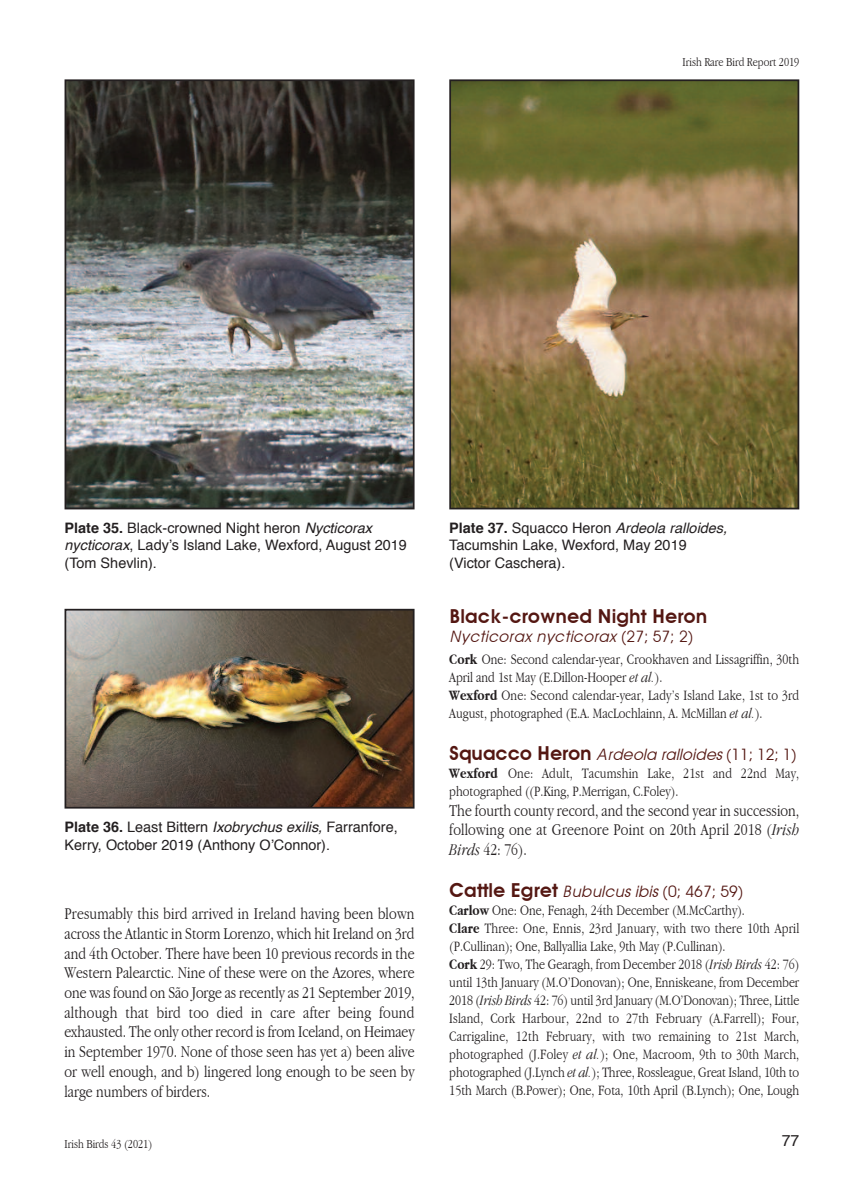
<style>
.page{position:relative;width:844px;height:1191px;background:#fff}
.page>*{position:absolute;margin:0;border:0;box-sizing:border-box;transform-origin:0 0}
.t1{font:600 19.25px "Avant Garde";color:#541712}
.t2{font:300 condensed 17.15px/19.6px "Garamond";color:#231f20;text-align:justify}
.t3{font:italic 15.75px "Avant Garde";color:#541712}
.t4{font:15.75px "Helvetica";color:#231f20}
.t5{font:300 condensed 14.88px/17.8px "Garamond";letter-spacing:.005em;color:#231f20}
.t6{font:14.35px/17.8px "Helvetica";color:#231f20}
.t7{font:300 condensed 12.6px "Garamond";color:#231f20}
.s1{font-weight:700}
.s2{font-style:italic}
.s3{font-style:normal}
.s4{font-family:"Garamond Narrow";font-weight:400;font-style:italic;font-stretch:normal}
.s5{font-weight:600;font-style:normal;font-size:19.25px}
</style>
<div class="page">
<img style="left:67px;top:612px;width:344px;height:193px">
<div style="left:64px;top:609px;width:350px;height:199px;border:2px solid #231f20"></div>
<img style="left:452px;top:82px;width:344px;height:424px">
<div style="left:449px;top:79px;width:350px;height:430px;border:2px solid #231f20"></div>
<img style="left:67px;top:82px;width:344px;height:424px">
<div style="left:64px;top:79px;width:350px;height:430px;border:2px solid #231f20"></div>
<p class="t7" style="left:682px;top:55px;width:118px">Irish Rare Bird Report 2019</p>
<p class="t6" style="left:64px;top:520px;width:344px"><span class="s1">Plate 35.</span> Black-crowned Night heron <span class="s2">Nycticorax nycticorax</span>, Lady’s Island Lake, Wexford, August 2019 (Tom Shevlin).</p>
<p class="t6" style="left:64px;top:819px;width:335px"><span class="s1">Plate 36.</span> Least Bittern <span class="s2">Ixobrychus exilis,</span> Farranfore,<br>Kerry, October 2019 (Anthony O’Connor).</p>
<p class="t2" style="left:64px;top:904px;width:351px">Presumably this bird arrived in Ireland having been blown across the Atlantic in Storm Lorenzo, which hit Ireland on 3rd and 4th October. There have been 10 previous records in the Western Palearctic. Nine of these were on the Azores, where one was found on São Jorge as recently as 21 September 2019, although that bird too died in care after being found exhausted. The only other record is from Iceland, on Heimaey in September 1970. None of those seen has yet a) been alive or well enough, and b) lingered long enough to be seen by large numbers of birders.</p>
<p class="t6" style="left:449px;top:520px;width:279px"><span class="s1">Plate 37.</span> Squacco Heron <span class="s2">Ardeola ralloides,<br></span>Tacumshin Lake, Wexford, May 2019 (Victor Caschera).</p>
<p class="t1" style="left:449px;top:606px;width:259px">Black-crowned Night Heron</p>
<p class="t3" style="left:449px;top:629px;width:246px">Nycticorax nycticorax <span class="s3">( 2 7 ; 5 7 ; 2 )</span></p>
<p class="t5" style="left:449px;top:650px;width:351px"><span class="s1">Cork</span> One: Second calendar-year, Crookhaven and Lissagriffin, 30th April and 1st May (E.Dillon-Hooper <span class="s4">et al.</span>).<br><span class="s1">Wexford</span> One: Second calendar-year, Lady’s Island Lake, 1st to 3rd August, photographed (E.A. MacLochlainn, A. McMillan <span class="s4">et al.</span>).</p>
<p class="t3" style="left:449px;top:746px;width:349px"><span class="s5">Squacco Heron</span> Ardeolaralloides<span class="s3">(11; 12; 1)</span></p>
<p class="t5" style="left:449px;top:764px;width:351px"><span class="s1">Wexford</span> One: Adult, Tacumshin Lake, 21st and 22nd May, photographed ((P.King, P.Merrigan, C.Foley).</p>
<p class="t2" style="left:449px;top:800px;width:351px">The fourth county record, and the second year in succession, following one at Greenore Point on 20th April 2018 (<span class="s4">Irish Birds</span> 42: 76).</p>
<p class="t3" style="left:449px;top:884px;width:296px"><span class="s5">Cattle Egret</span> Bubulcusibis<span class="s3">(0; 467; 59)</span></p>
<p class="t5" style="left:449px;top:901px;width:351px"><span class="s1">Carlow</span> One: One, Fenagh, 24th December (M.McCarthy).<br><span class="s1">Clare</span> Three: One, Ennis, 23rd January, with two there 10th April (P.Cullinan); One, Ballyallia Lake, 9th May (P.Cullinan).<br><span class="s1">Cork</span> 29: Two, The Gearagh, from December 2018 (<span class="s4">Irish Birds</span> 42: 76) until 13th January (M.O’Donovan); One, Enniskeane, from December 2018 (<span class="s4">Irish Birds</span> 42: 76) until 3rd January (M.O’Donovan); Three, Little Island, Cork Harbour, 22nd to 27th February (A.Farrell); Four, Carrigaline, 12th February, with two remaining to 21st March, photographed (J.Foley <span class="s4">et al.</span>); One, Macroom, 9th to 30th March, photographed (J.Lynch <span class="s4">et al.</span>); Three, Rossleague, Great Island, 10th to 15th March (B.Power); One, Fota, 10th April (B.Lynch); One, Lough</p>
<p class="t7" style="left:64px;top:1136px;width:89px">Irish Birds 43 (2021)</p>
<p class="t4" style="left:781px;top:1133px;width:19px">77</p>
</div>
